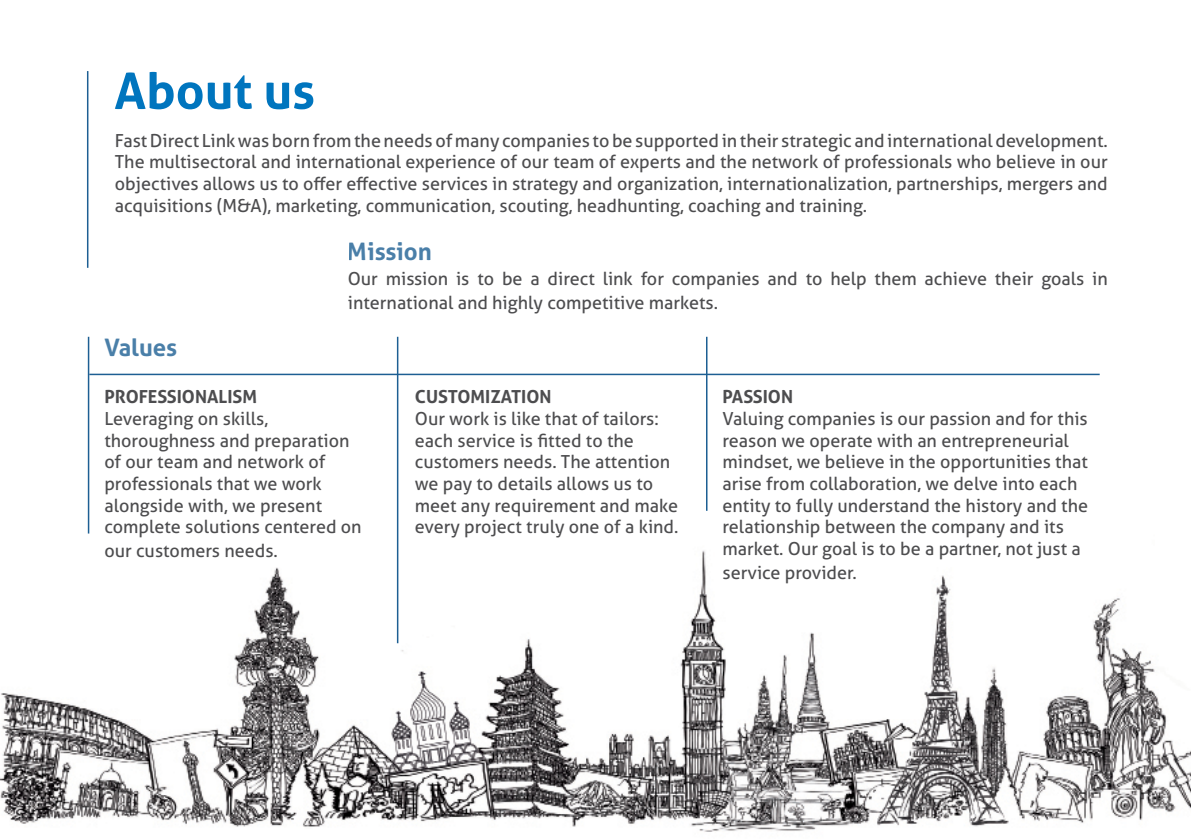
<style>
.page{position:relative;width:1191px;height:840px;background:#fff}
.page>*{position:absolute;margin:0;border:0;box-sizing:border-box;transform-origin:0 0}
.t1{font:700 50px "Aller";color:#0075be}
.t2{font:700 24px "Aller";color:#1d5f93}
.t3{font:18px/21.6px "Aller";color:#4d4d4f}
.t4{font:700 18px "Aller";color:#4d4d4f}
</style>
<div class="page">
<img style="left:0;top:513px;width:1191px;height:319px">
<hr style="left:87px;top:71px;width:1px;height:197px;background:#1d5f93">
<hr style="left:88px;top:336px;width:1px;height:197px;background:#1d5f93">
<hr style="left:706px;top:336px;width:1px;height:174px;background:#1d5f93">
<hr style="left:89px;top:373px;width:1010px;height:2px;background:#1d5f93">
<hr style="left:397px;top:336px;width:1px;height:307px;background:#1d5f93">
<h1 class="t1" style="left:114px;top:60px;width:202px">About us</h1>
<p class="t3" style="left:115px;top:129px;width:994px;text-align:justify">Fast Direct Link was born from the needs of many companies to be supported in their strategic and international development.<br>The multisectoral and international experience of our team of experts and the network of professionals who believe in our objectives allows us to offer effective services in strategy and organization, internationalization, partnerships, mergers and acquisitions (M&amp;A), marketing, communication, scouting, headhunting, coaching and training.</p>
<h2 class="t2" style="left:348px;top:237px;width:85px">Mission</h2>
<p class="t3" style="left:348px;top:266px;width:761px;line-height:24px">Our mission is to be a direct link for companies and to help them achieve their goals in international and highly competitive markets.</p>
<h2 class="t2" style="left:104px;top:332px;width:74px">Values</h2>
<p class="t4" style="left:104px;top:386px;width:154px">PROFESSIONALISM</p>
<p class="t3" style="left:104px;top:407px;width:259px">Leveraging on skills, thoroughness and preparation of our team and network of professionals that we work alongside with, we present complete solutions centered on</p>
<p class="t3" style="left:104px;top:539px;width:175px">our customers needs.</p>
<p class="t4" style="left:415px;top:386px;width:138px">CUSTOMIZATION</p>
<p class="t3" style="left:415px;top:407px;width:265px">Our work is like that of tailors: each service is fitted to the customers needs. The attention we pay to details allows us to meet any requirement and make every project truly one of a kind.</p>
<p class="t4" style="left:722px;top:386px;width:72px">PASSION</p>
<p class="t3" style="left:722px;top:407px;width:367px">Valuing companies is our passion and for this reason we operate with an entrepreneurial mindset, we believe in the opportunities that arise from collaboration, we delve into each entity to fully understand the history and the relationship between the company and its market. Our goal is to be a partner, not just a</p>
<p class="t3" style="left:722px;top:561px;width:136px">service provider.</p>
</div>
